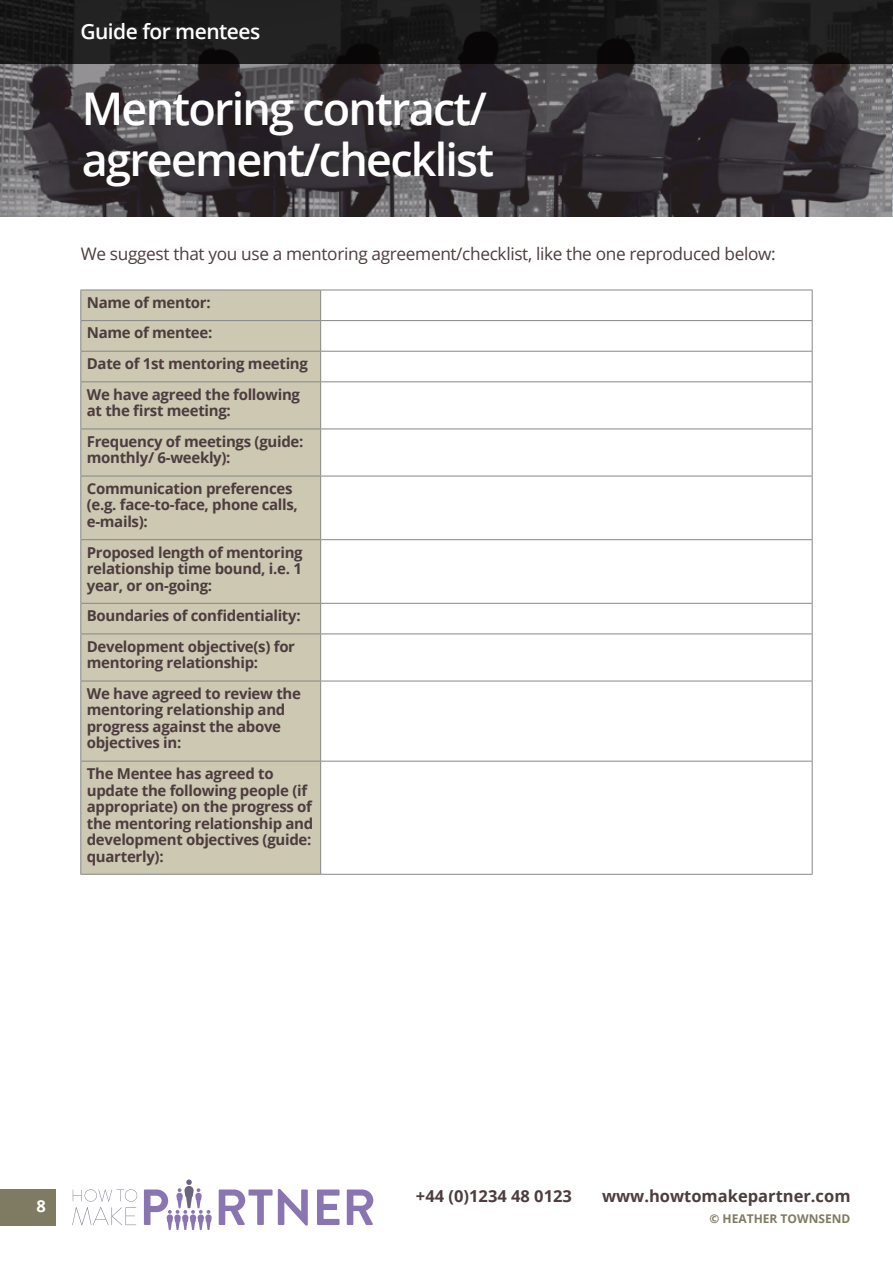
<style>
.page{position:relative;width:893px;height:1263px;background:#fff}
.page>*{position:absolute;margin:0;border:0;box-sizing:border-box;transform-origin:0 0}
.t1{font:600 45px/51px "Open Sans";letter-spacing:-.04em;color:#fff}
.t2{font:600 21px "Open Sans";letter-spacing:-.025em;color:#fff}
.t3{font:17.25px "Open Sans";letter-spacing:-.02em;color:#4d3d3e}
.t4{font:700 16.5px "Open Sans";color:#4d3d3e}
.t5{font:700 16.5px "Open Sans";color:#fff}
.t6{font:700 15px/16.5px "Open Sans";letter-spacing:-.02em;color:#4d3d3e}
.t7{font:700 12px "Open Sans";color:#7f7b62}
</style>
<div class="page">
<svg style="left:0;top:63px;width:893px;height:154px;background:#433f43"></svg>
<svg style="left:0;top:0;width:893px;height:63px;background:#1a1a1a"></svg>
<svg style="left:219px;top:1189px;width:89px;height:36px"></svg>
<svg style="left:317px;top:1189px;width:23px;height:36px"></svg>
<svg style="left:347px;top:1189px;width:26px;height:36px"></svg>
<svg style="left:144px;top:1179px;width:68px;height:51px"></svg>
<svg style="left:72px;top:1189px;width:65px;height:36px"></svg>
<div style="left:0;top:1189px;width:55px;height:37px;background:#7f7b62"></div>
<div style="left:81px;top:291px;width:239px;height:583px;background:#ccc8b2"></div>
<hr style="left:80px;top:290px;width:241px;height:1px;background:#878787">
<hr style="left:80px;top:290px;width:1px;height:30px;background:#878787">
<hr style="left:321px;top:290px;width:492px;height:1px;background:#878787">
<hr style="left:320px;top:290px;width:1px;height:30px;background:#878787">
<hr style="left:812px;top:290px;width:1px;height:30px;background:#878787">
<hr style="left:80px;top:320px;width:241px;height:1px;background:#878787">
<hr style="left:80px;top:321px;width:1px;height:30px;background:#878787">
<hr style="left:321px;top:320px;width:492px;height:1px;background:#878787">
<hr style="left:320px;top:321px;width:1px;height:30px;background:#878787">
<hr style="left:812px;top:321px;width:1px;height:30px;background:#878787">
<hr style="left:80px;top:351px;width:241px;height:1px;background:#878787">
<svg style="left:80px;top:352px;width:1px;height:29px"></svg>
<hr style="left:321px;top:351px;width:492px;height:1px;background:#878787">
<svg style="left:320px;top:352px;width:1px;height:29px"></svg>
<svg style="left:812px;top:352px;width:1px;height:29px"></svg>
<hr style="left:80px;top:381px;width:241px;height:1px;background:#878787">
<hr style="left:80px;top:382px;width:1px;height:47px;background:#878787">
<hr style="left:321px;top:381px;width:492px;height:1px;background:#878787">
<hr style="left:320px;top:382px;width:1px;height:47px;background:#878787">
<hr style="left:812px;top:382px;width:1px;height:47px;background:#878787">
<hr style="left:80px;top:429px;width:241px;height:1px;background:#878787">
<hr style="left:80px;top:429px;width:1px;height:47px;background:#878787">
<hr style="left:321px;top:429px;width:492px;height:1px;background:#878787">
<hr style="left:320px;top:429px;width:1px;height:47px;background:#878787">
<hr style="left:812px;top:429px;width:1px;height:47px;background:#878787">
<hr style="left:80px;top:476px;width:241px;height:1px;background:#878787">
<hr style="left:80px;top:476px;width:1px;height:63px;background:#878787">
<hr style="left:321px;top:476px;width:492px;height:1px;background:#878787">
<hr style="left:320px;top:476px;width:1px;height:63px;background:#878787">
<hr style="left:812px;top:476px;width:1px;height:63px;background:#878787">
<hr style="left:80px;top:539px;width:241px;height:1px;background:#878787">
<hr style="left:80px;top:540px;width:1px;height:63px;background:#878787">
<hr style="left:321px;top:539px;width:492px;height:1px;background:#878787">
<hr style="left:320px;top:540px;width:1px;height:63px;background:#878787">
<hr style="left:812px;top:540px;width:1px;height:63px;background:#878787">
<hr style="left:80px;top:603px;width:241px;height:1px;background:#878787">
<svg style="left:80px;top:604px;width:1px;height:29px"></svg>
<hr style="left:321px;top:603px;width:492px;height:1px;background:#878787">
<svg style="left:320px;top:604px;width:1px;height:29px"></svg>
<svg style="left:812px;top:604px;width:1px;height:29px"></svg>
<hr style="left:80px;top:633px;width:241px;height:1px;background:#878787">
<hr style="left:80px;top:634px;width:1px;height:47px;background:#878787">
<hr style="left:321px;top:633px;width:492px;height:1px;background:#878787">
<hr style="left:320px;top:634px;width:1px;height:47px;background:#878787">
<hr style="left:812px;top:634px;width:1px;height:47px;background:#878787">
<hr style="left:80px;top:681px;width:241px;height:1px;background:#878787">
<hr style="left:80px;top:681px;width:1px;height:80px;background:#878787">
<hr style="left:321px;top:681px;width:492px;height:1px;background:#878787">
<hr style="left:320px;top:681px;width:1px;height:80px;background:#878787">
<hr style="left:812px;top:681px;width:1px;height:80px;background:#878787">
<hr style="left:80px;top:761px;width:241px;height:1px;background:#878787">
<hr style="left:80px;top:761px;width:1px;height:113px;background:#878787">
<hr style="left:321px;top:761px;width:492px;height:1px;background:#878787">
<hr style="left:320px;top:761px;width:1px;height:113px;background:#878787">
<hr style="left:812px;top:761px;width:1px;height:113px;background:#878787">
<hr style="left:80px;top:874px;width:241px;height:1px;background:#878787">
<hr style="left:321px;top:874px;width:492px;height:1px;background:#878787">
<h2 class="t2" style="left:80px;top:17px;width:181px">Guide for mentees</h2>
<h1 class="t1" style="left:82px;top:82px;width:414px">Mentoring contract/ agreement/checklist</h1>
<p class="t3" style="left:81px;top:242px;width:697px">We suggest that you use a mentoring agreement/checklist, like the one reproduced below:</p>
<p class="t6" style="left:87px;top:287px;width:223px;line-height:30.6px">Name of mentor:<br>Name of mentee:<br>Date of 1st mentoring meeting<br>We have agreed the following</p>
<p class="t6" style="left:87px;top:395px;width:218px;line-height:30.6px">at the first meeting:<br>Frequency of meetings (guide:</p>
<p class="t6" style="left:87px;top:442px;width:207px;line-height:30.6px">monthly/ 6-weekly):<br>Communication preferences</p>
<p class="t6" style="left:87px;top:496px;width:213px">(e.g. face-to-face, phone calls, e-mails):</p>
<p class="t6" style="left:87px;top:543px;width:217px;text-align:justify">Proposed length of mentoring relationship time bound, i.e. 1 year, or on-going:</p>
<p class="t6" style="left:87px;top:600px;width:215px;line-height:30.6px">Boundaries of confidentiality:<br>Development objective(s) for</p>
<p class="t6" style="left:87px;top:647px;width:216px;line-height:30.6px">mentoring relationship:<br>We have agreed to review the</p>
<p class="t6" style="left:87px;top:701px;width:200px">mentoring relationship and progress against the above objectives in:</p>
<p class="t6" style="left:87px;top:765px;width:228px">The Mentee has agreed to update the following people (if appropriate) on the progress of the mentoring relationship and development objectives (guide: quarterly):</p>
<p class="t5" style="left:37px;top:1194px;width:11px">8</p>
<p class="t4" style="left:416px;top:1184px;width:157px">+44 (0)1234 48 0123</p>
<p class="t4" style="left:602px;top:1184px;width:250px">www.howtomakepartner.com</p>
<p class="t7" style="left:709px;top:1210px;width:142px">© HEATHER TOWNSEND</p>
</div>
